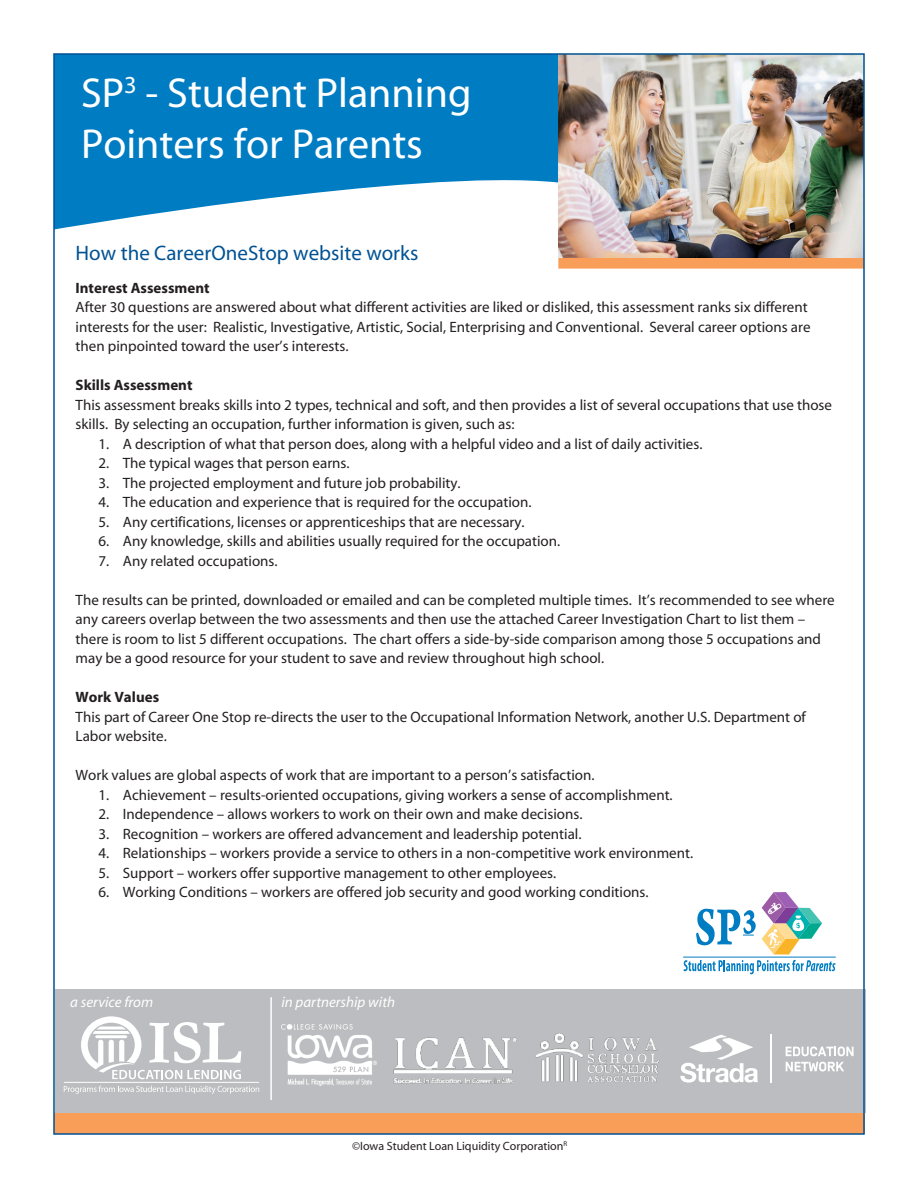
<style>
.page{position:relative;width:918px;height:1188px;background:#fff}
.page>*{position:absolute;margin:0;border:0;box-sizing:border-box;transform-origin:0 0}
.t1{font:42px/50.4px "Myriad";color:#fff}
.t2{font:21px "Myriad";color:#005294}
.t3{font:15px/19.5px "Myriad";color:#231f20}
.t4{font:700 15px "Myriad";color:#231f20}
.t5{font:italic 15px "Myriad";color:#fff}
.t6{font:12px "Myriad";color:#231f20}
</style>
<div class="page">
<svg style="left:56px;top:56px;width:502px;height:174px;fill:#007cc2"></svg>
<div style="left:558px;top:258px;width:306px;height:11px;background:#f89e58;border:2px solid #f89e58"></div>
<div style="left:54px;top:1113px;width:811px;height:21px;background:#f89e58"></div>
<img style="left:558px;top:56px;width:304px;height:202px">
<hr style="left:683px;top:957px;width:153px;height:1px;background:#007cc2">
<svg style="left:684px;top:892px;width:152px;height:82px"></svg>
<div style="left:55px;top:989px;width:811px;height:124px;background:#bcbdc0"></div>
<img style="left:281px;top:1024px;width:95px;height:62px">
<img style="left:393px;top:1037px;width:124px;height:47px">
<svg style="left:786px;top:1047px;width:68px;height:9px"></svg>
<svg style="left:786px;top:1062px;width:58px;height:9px"></svg>
<svg style="left:680px;top:1035px;width:78px;height:48px"></svg>
<hr style="left:771px;top:1034px;width:1px;height:49px;background:#fff">
<hr style="left:270px;top:997px;width:2px;height:103px;background:#fff">
<img style="left:536px;top:1033px;width:123px;height:50px">
<svg style="left:81px;top:1016px;width:160px;height:63px"></svg>
<hr style="left:64px;top:1082px;width:195px;height:1px;background:#fff">
<svg style="left:64px;top:1086px;width:195px;height:8px"></svg>
<p class="t1" style="left:81px;top:70px;width:392px">SP<sup>3</sup> - Student Planning<br>Pointers for Parents</p>
<p class="t2" style="left:76px;top:242px;width:344px">How the CareerOneStop website works</p>
<p class="t4" style="left:76px;top:280px;width:136px">Interest Assessment</p>
<p class="t3" style="left:76px;top:298px;width:736px">After 30 questions are answered about what different activities are liked or disliked, this assessment ranks six different interests for the user: Realistic, Investigative, Artistic, Social, Enterprising and Conventional. Several career options are then pinpointed toward the user’s interests.</p>
<p class="t4" style="left:76px;top:378px;width:119px">Skills Assessment</p>
<p class="t3" style="left:76px;top:396px;width:758px">This assessment breaks skills into 2 types, technical and soft, and then provides a list of several occupations that use those skills. By selecting an occupation, further information is given, such as:</p>
<p class="t3" style="left:99px;top:435px;width:606px">1. A description of what that person does, along with a helpful video and a list of daily activities.</p>
<p class="t3" style="left:99px;top:454px;width:253px">2. The typical wages that person earns.</p>
<p class="t3" style="left:99px;top:474px;width:364px">3. The projected employment and future job probability.</p>
<p class="t3" style="left:99px;top:493px;width:435px">4. The education and experience that is required for the occupation.</p>
<p class="t3" style="left:99px;top:513px;width:428px">5. Any certifications, licenses or apprenticeships that are necessary.</p>
<p class="t3" style="left:99px;top:532px;width:463px">6. Any knowledge, skills and abilities usually required for the occupation.</p>
<p class="t3" style="left:99px;top:552px;width:181px">7. Any related occupations.</p>
<p class="t3" style="left:76px;top:591px;width:761px">The results can be printed, downloaded or emailed and can be completed multiple times. It’s recommended to see where any careers overlap between the two assessments and then use the attached Career Investigation Chart to list them – there is room to list 5 different occupations. The chart offers a side-by-side comparison among those 5 occupations and may be a good resource for your student to save and review throughout high school.</p>
<p class="t4" style="left:76px;top:690px;width:85px">Work Values</p>
<p class="t3" style="left:76px;top:708px;width:732px">This part of Career One Stop re-directs the user to the Occupational Information Network, another U.S. Department of<br>Labor website.</p>
<p class="t3" style="left:76px;top:766px;width:520px">Work values are global aspects of work that are important to a person’s satisfaction.</p>
<p class="t3" style="left:99px;top:786px;width:576px">1. Achievement – results-oriented occupations, giving workers a sense of accomplishment.</p>
<p class="t3" style="left:99px;top:805px;width:485px">2. Independence – allows workers to work on their own and make decisions.</p>
<p class="t3" style="left:99px;top:825px;width:485px">3. Recognition – workers are offered advancement and leadership potential.</p>
<p class="t3" style="left:99px;top:844px;width:596px">4. Relationships – workers provide a service to others in a non-competitive work environment.</p>
<p class="t3" style="left:99px;top:864px;width:459px">5. Support – workers offer supportive management to other employees.</p>
<p class="t3" style="left:99px;top:883px;width:552px">6. Working Conditions – workers are offered job security and good working conditions.</p>
<p class="t5" style="left:70px;top:995px;width:84px">a service from</p>
<p class="t5" style="left:281px;top:995px;width:115px">in partnership with</p>
<p class="t6" style="left:352px;top:1140px;width:217px">©Iowa Student Loan Liquidity Corporation<sup>R</sup></p>
</div>
